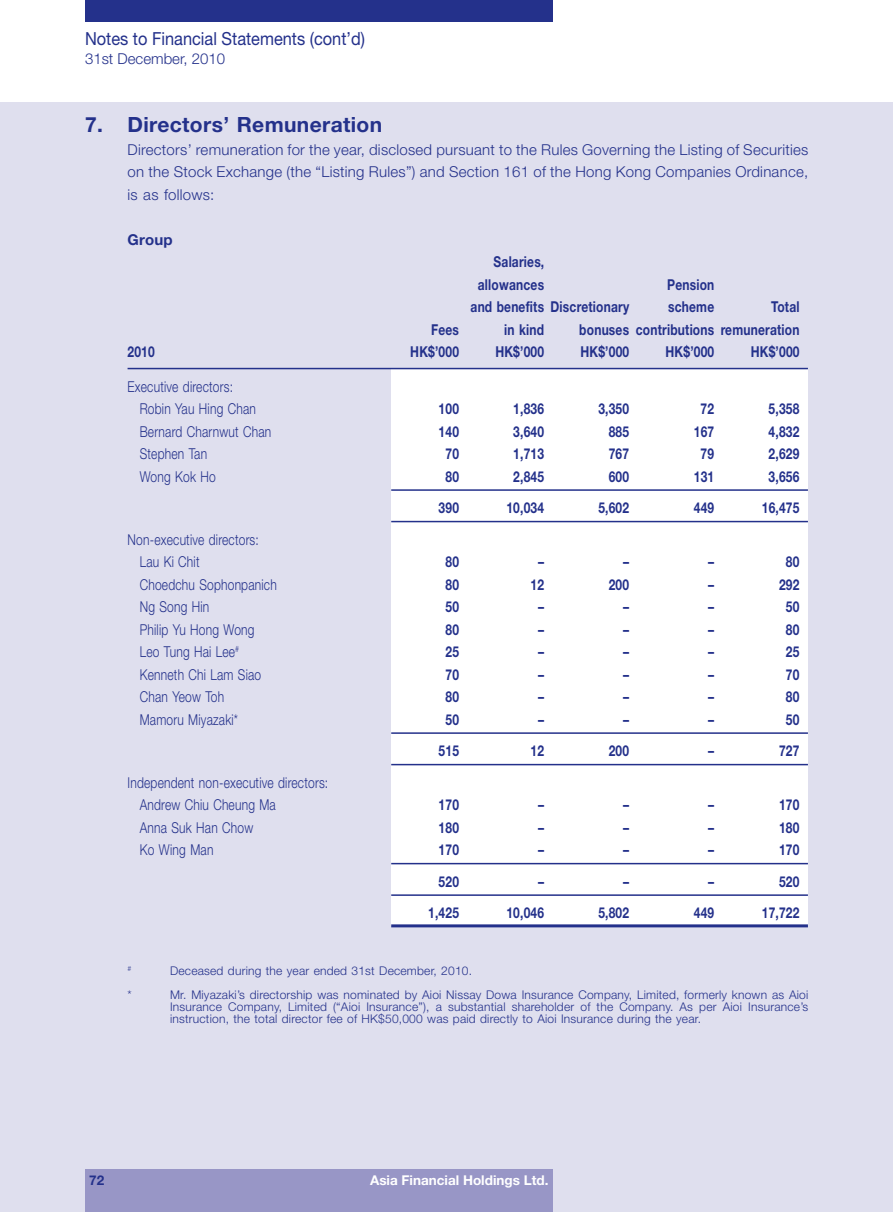
<style>
.page{position:relative;width:893px;height:1212px;background:#fff}
.page>*{position:absolute;margin:0;border:0;box-sizing:border-box;transform-origin:0 0}
.t1{font:700 21px "Helvetica Neue LT Std";letter-spacing:.015em;color:#24318b}
.t2{font:18px "Helvetica Neue LT Std";color:#24318b;scale:.91 1}
.t3{font:700 15px/22.5px "Helvetica Neue LT Std";letter-spacing:.015em;color:#24318b;text-align:right;scale:.8 1}
.t4{font:300 15px/22.5px "Helvetica Neue LT Std";letter-spacing:.015em;color:#24318b;scale:.8 1}
.t5{font:300 15px/22.5px "Helvetica Neue LT Std";letter-spacing:.015em;color:#24318b;text-align:justify}
.t6{font:700 15px "Helvetica Neue LT Std";letter-spacing:.015em;color:#24318b}
.t7{font:700 13.5px "Helvetica Neue LT Std";color:#fff}
.t8{font:700 13.5px "Helvetica Neue LT Std";color:#24318b}
.t9{font:300 12px/12px "Helvetica Neue LT Std";letter-spacing:.015em;color:#24318b;text-align:justify}
.t10{font:300 7.05px "Helvetica Neue LT Std";color:#24318b}
</style>
<div class="page">
<div style="left:0;top:102px;width:893px;height:1110px;background:#dfdfee"></div>
<div style="left:85px;top:0;width:468px;height:21px;background:#24318b"></div>
<div style="left:85px;top:1169px;width:468px;height:43px;background:#9896c6"></div>
<div style="left:391px;top:369px;width:417px;height:556px;background:#fff"></div>
<hr style="left:128px;top:368px;width:680px;height:1px;background:#24318b">
<hr style="left:391px;top:489px;width:417px;height:2px;background:#24318b">
<hr style="left:391px;top:521px;width:417px;height:1px;background:#24318b">
<hr style="left:391px;top:732px;width:417px;height:2px;background:#24318b">
<hr style="left:391px;top:764px;width:417px;height:1px;background:#24318b">
<hr style="left:391px;top:863px;width:417px;height:1px;background:#24318b">
<hr style="left:391px;top:894px;width:417px;height:2px;background:#24318b">
<hr style="left:391px;top:924px;width:417px;height:3px;background:#24318b">
<p class="t2" style="left:85px;top:28px;width:309px">Notes to Financial Statements (cont’d)</p>
<p class="t5" style="left:85px;top:47px;width:142px">31st December, 2010</p>
<p class="t1" style="left:85px;top:112px;width:299px">7. Directors’ Remuneration</p>
<p class="t5" style="left:128px;top:138px;width:682px">Directors’ remuneration for the year, disclosed pursuant to the Rules Governing the Listing of Securities on the Stock Exchange (the “Listing Rules”) and Section 161 of the Hong Kong Companies Ordinance, is as follows:</p>
<p class="t6" style="left:128px;top:230px;width:47px">Group</p>
<p class="t3" style="left:478px;top:250px;width:85px">Salaries, allowances</p>
<p class="t3" style="left:667px;top:273px;width:61px">Pension</p>
<p class="t3" style="left:471px;top:295px;width:200px">and benefits Discretionary</p>
<p class="t3" style="left:668px;top:295px;width:59px">scheme</p>
<p class="t3" style="left:771px;top:295px;width:37px">Total</p>
<p class="t3" style="left:431px;top:318px;width:36px">Fees</p>
<p class="t3" style="left:504px;top:318px;width:51px">in kind</p>
<p class="t3" style="left:579px;top:318px;width:277px">bonuses contributions remuneration</p>
<p class="t3" style="left:128px;top:340px;width:36px">2010</p>
<p class="t3" style="left:410px;top:340px;width:63px">HK$’000</p>
<p class="t3" style="left:495px;top:340px;width:63px">HK$’000</p>
<p class="t3" style="left:580px;top:340px;width:63px">HK$’000</p>
<p class="t3" style="left:665px;top:340px;width:63px">HK$’000</p>
<p class="t3" style="left:751px;top:340px;width:63px">HK$’000</p>
<p class="t4" style="left:140px;top:375px;width:147px;text-indent:-12px">Executive directors:<br>Robin Yau Hing Chan</p>
<p class="t3" style="left:439px;top:397px;width:27px">100</p>
<p class="t3" style="left:513px;top:397px;width:40px">1,836</p>
<p class="t3" style="left:598px;top:397px;width:40px">3,350</p>
<p class="t3" style="left:701px;top:397px;width:18px">72</p>
<p class="t3" style="left:769px;top:397px;width:40px">5,358</p>
<p class="t4" style="left:140px;top:420px;width:166px">Bernard Charnwut Chan</p>
<p class="t3" style="left:439px;top:420px;width:27px">140</p>
<p class="t3" style="left:513px;top:420px;width:40px">3,640</p>
<p class="t3" style="left:609px;top:420px;width:27px">885</p>
<p class="t3" style="left:694px;top:420px;width:27px">167</p>
<p class="t3" style="left:769px;top:420px;width:40px">4,832</p>
<p class="t4" style="left:140px;top:442px;width:86px">Stephen Tan</p>
<p class="t3" style="left:445px;top:442px;width:18px">70</p>
<p class="t3" style="left:513px;top:442px;width:40px">1,713</p>
<p class="t3" style="left:609px;top:442px;width:27px">767</p>
<p class="t3" style="left:701px;top:442px;width:18px">79</p>
<p class="t3" style="left:769px;top:442px;width:40px">2,629</p>
<p class="t4" style="left:140px;top:465px;width:97px">Wong Kok Ho</p>
<p class="t3" style="left:445px;top:465px;width:18px">80</p>
<p class="t3" style="left:513px;top:465px;width:40px">2,845</p>
<p class="t3" style="left:609px;top:465px;width:27px">600</p>
<p class="t3" style="left:694px;top:465px;width:27px">131</p>
<p class="t3" style="left:769px;top:465px;width:40px">3,656</p>
<p class="t3" style="left:439px;top:496px;width:27px">390</p>
<p class="t3" style="left:506px;top:496px;width:49px">10,034</p>
<p class="t3" style="left:598px;top:496px;width:40px">5,602</p>
<p class="t3" style="left:694px;top:496px;width:27px">449</p>
<p class="t3" style="left:762px;top:496px;width:49px">16,475</p>
<p class="t4" style="left:140px;top:528px;width:150px;text-indent:-12px">Non-executive directors:<br>Lau Ki Chit</p>
<p class="t3" style="left:445px;top:550px;width:18px">80</p>
<p class="t3" style="left:538px;top:550px;width:9px">–</p>
<p class="t3" style="left:623px;top:550px;width:9px">–</p>
<p class="t3" style="left:708px;top:550px;width:9px">–</p>
<p class="t3" style="left:786px;top:550px;width:18px">80</p>
<p class="t4" style="left:140px;top:573px;width:173px">Choedchu Sophonpanich</p>
<p class="t3" style="left:445px;top:573px;width:18px">80</p>
<p class="t3" style="left:531px;top:573px;width:18px">12</p>
<p class="t3" style="left:609px;top:573px;width:27px">200</p>
<p class="t3" style="left:708px;top:573px;width:9px">–</p>
<p class="t3" style="left:779px;top:573px;width:27px">292</p>
<p class="t4" style="left:140px;top:595px;width:89px">Ng Song Hin</p>
<p class="t3" style="left:445px;top:595px;width:18px">50</p>
<p class="t3" style="left:538px;top:595px;width:9px">–</p>
<p class="t3" style="left:623px;top:595px;width:9px">–</p>
<p class="t3" style="left:708px;top:595px;width:9px">–</p>
<p class="t3" style="left:786px;top:595px;width:18px">50</p>
<p class="t4" style="left:140px;top:618px;width:145px">Philip Yu Hong Wong</p>
<p class="t3" style="left:445px;top:618px;width:18px">80</p>
<p class="t3" style="left:538px;top:618px;width:9px">–</p>
<p class="t3" style="left:623px;top:618px;width:9px">–</p>
<p class="t3" style="left:708px;top:618px;width:9px">–</p>
<p class="t3" style="left:786px;top:618px;width:18px">80</p>
<p class="t4" style="left:140px;top:640px;width:126px">Leo Tung Hai Lee<sup>#</sup></p>
<p class="t3" style="left:445px;top:640px;width:18px">25</p>
<p class="t3" style="left:538px;top:640px;width:9px">–</p>
<p class="t3" style="left:623px;top:640px;width:9px">–</p>
<p class="t3" style="left:708px;top:640px;width:9px">–</p>
<p class="t3" style="left:786px;top:640px;width:18px">25</p>
<p class="t4" style="left:140px;top:663px;width:153px">Kenneth Chi Lam Siao</p>
<p class="t3" style="left:445px;top:663px;width:18px">70</p>
<p class="t3" style="left:538px;top:663px;width:9px">–</p>
<p class="t3" style="left:623px;top:663px;width:9px">–</p>
<p class="t3" style="left:708px;top:663px;width:9px">–</p>
<p class="t3" style="left:786px;top:663px;width:18px">70</p>
<p class="t4" style="left:140px;top:685px;width:107px">Chan Yeow Toh</p>
<p class="t3" style="left:445px;top:685px;width:18px">80</p>
<p class="t3" style="left:538px;top:685px;width:9px">–</p>
<p class="t3" style="left:623px;top:685px;width:9px">–</p>
<p class="t3" style="left:708px;top:685px;width:9px">–</p>
<p class="t3" style="left:786px;top:685px;width:18px">80</p>
<p class="t4" style="left:140px;top:708px;width:125px">Mamoru Miyazaki*</p>
<p class="t3" style="left:445px;top:708px;width:18px">50</p>
<p class="t3" style="left:538px;top:708px;width:9px">–</p>
<p class="t3" style="left:623px;top:708px;width:9px">–</p>
<p class="t3" style="left:708px;top:708px;width:9px">–</p>
<p class="t3" style="left:786px;top:708px;width:18px">50</p>
<p class="t3" style="left:439px;top:739px;width:27px">515</p>
<p class="t3" style="left:531px;top:739px;width:18px">12</p>
<p class="t3" style="left:609px;top:739px;width:27px">200</p>
<p class="t3" style="left:708px;top:739px;width:9px">–</p>
<p class="t3" style="left:779px;top:739px;width:27px">727</p>
<p class="t4" style="left:140px;top:771px;width:237px;text-indent:-12px">Independent non-executive directors:<br>Andrew Chiu Cheung Ma</p>
<p class="t3" style="left:439px;top:793px;width:27px">170</p>
<p class="t3" style="left:538px;top:793px;width:9px">–</p>
<p class="t3" style="left:623px;top:793px;width:9px">–</p>
<p class="t3" style="left:708px;top:793px;width:9px">–</p>
<p class="t3" style="left:779px;top:793px;width:27px">170</p>
<p class="t4" style="left:140px;top:816px;width:143px">Anna Suk Han Chow</p>
<p class="t3" style="left:439px;top:816px;width:27px">180</p>
<p class="t3" style="left:538px;top:816px;width:9px">–</p>
<p class="t3" style="left:623px;top:816px;width:9px">–</p>
<p class="t3" style="left:708px;top:816px;width:9px">–</p>
<p class="t3" style="left:779px;top:816px;width:27px">180</p>
<p class="t4" style="left:140px;top:838px;width:94px">Ko Wing Man</p>
<p class="t3" style="left:439px;top:838px;width:27px">170</p>
<p class="t3" style="left:538px;top:838px;width:9px">–</p>
<p class="t3" style="left:623px;top:838px;width:9px">–</p>
<p class="t3" style="left:708px;top:838px;width:9px">–</p>
<p class="t3" style="left:779px;top:838px;width:27px">170</p>
<p class="t3" style="left:439px;top:870px;width:27px">520</p>
<p class="t3" style="left:538px;top:870px;width:9px">–</p>
<p class="t3" style="left:623px;top:870px;width:9px">–</p>
<p class="t3" style="left:708px;top:870px;width:9px">–</p>
<p class="t3" style="left:779px;top:870px;width:27px">520</p>
<p class="t3" style="left:428px;top:901px;width:40px">1,425</p>
<p class="t3" style="left:506px;top:901px;width:49px">10,046</p>
<p class="t3" style="left:598px;top:901px;width:40px">5,802</p>
<p class="t3" style="left:694px;top:901px;width:27px">449</p>
<p class="t3" style="left:762px;top:901px;width:49px">17,722</p>
<p class="t10" style="left:128px;top:964px;width:5px">#</p>
<p class="t9" style="left:170px;top:964px;width:304px">Deceased during the year ended 31st December, 2010.</p>
<p class="t9" style="left:128px;top:989px;width:6px">*</p>
<p class="t9" style="left:170px;top:989px;width:640px">Mr. Miyazaki’s directorship was nominated by Aioi Nissay Dowa Insurance Company, Limited, formerly known as Aioi Insurance Company, Limited (“Aioi Insurance”), a substantial shareholder of the Company. As per Aioi Insurance’s instruction, the total director fee of HK$50,000 was paid directly to Aioi Insurance during the year.</p>
<p class="t8" style="left:89px;top:1172px;width:17px">72</p>
<p class="t7" style="left:370px;top:1172px;width:180px">Asia Financial Holdings Ltd.</p>
</div>
